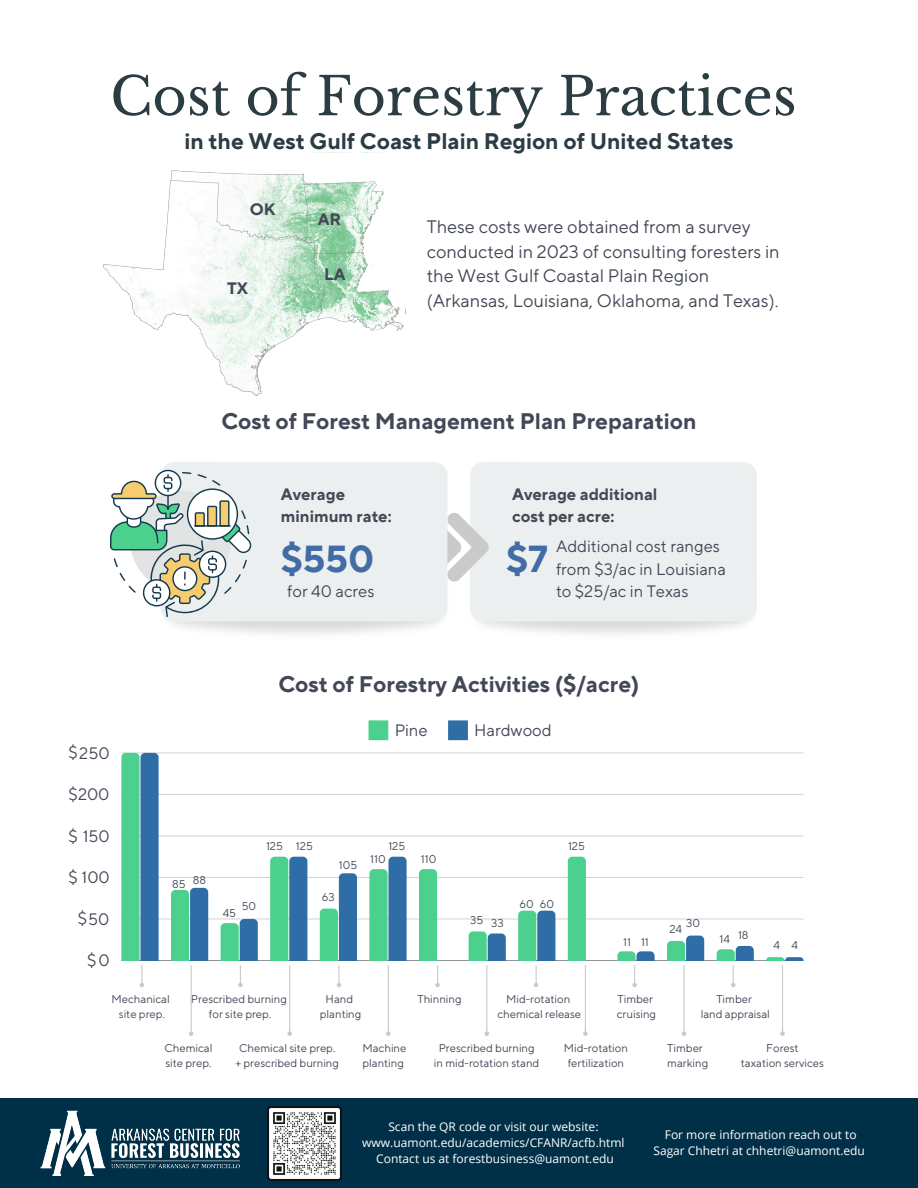
<style>
.page{position:relative;width:918px;height:1188px;background:#fff}
.page>*{position:absolute;margin:0;border:0;box-sizing:border-box;transform-origin:0 0}
.t1{font:52.5px "Libre Baskerville";color:#2b3c42}
.t2{font:700 37.5px "TT Norms Pro";color:#416ca6}
.t3{font:700 22.5px "TT Norms Pro";color:#424856}
.t4{font:700 22.5px "TT Norms Pro";color:#2b3c42}
.t5{font:18px/24.8px "TT Norms Pro";color:#424856}
.t6{font:16.5px/22.5px "TT Norms Pro";color:#424856}
.t7{font:700 16.5px/22.5px "TT Norms Pro";color:#424856}
.t8{font:12px/16px "Open Sans";color:#fff;text-align:center}
.t9{font:11.25px/15px "TT Norms Pro";color:#424856;text-align:center}
</style>
<div class="page">
<div style="left:543px;top:462px;width:214px;height:159px;background:#ecefef"></div>
<svg style="left:447px;top:462px;width:96px;height:159px"></svg>
<div style="left:251px;top:462px;width:196px;height:159px;background:#ecefef"></div>
<svg style="left:110px;top:462px;width:141px;height:159px"></svg>
<hr style="left:194px;top:525px;width:37px;height:2px;background:#153a4f">
<div style="left:0;top:1098px;width:918px;height:90px;background:#003048"></div>
<img style="left:267px;top:1106px;width:75px;height:75px">
<img style="left:40px;top:1110px;width:200px;height:66px">
<svg style="left:369px;top:720px;width:19px;height:20px"></svg>
<svg style="left:448px;top:720px;width:20px;height:20px"></svg>
<hr style="left:121px;top:960px;width:682px;height:1px;background:#424856;opacity:.6">
<hr style="left:121px;top:919px;width:682px;height:1px;background:#e8e9eb">
<hr style="left:121px;top:877px;width:682px;height:1px;background:#d1d3d6">
<hr style="left:121px;top:836px;width:682px;height:1px;background:#eaeaec">
<hr style="left:121px;top:794px;width:682px;height:1px;background:#d3d4d7">
<hr style="left:121px;top:753px;width:682px;height:1px;background:#ebeced">
<svg style="left:171px;top:888px;width:37px;height:72px;background:#45a29e"></svg>
<svg style="left:270px;top:857px;width:37px;height:103px;background:#43a29c"></svg>
<svg style="left:369px;top:857px;width:38px;height:103px;background:#50a5a4"></svg>
<svg style="left:469px;top:931px;width:37px;height:29px"></svg>
<div style="left:568px;top:857px;width:18px;height:103px;background:#4bd08d"></div>
<svg style="left:667px;top:936px;width:37px;height:24px"></svg>
<svg style="left:766px;top:957px;width:37px;height:3px"></svg>
<svg style="left:121px;top:753px;width:38px;height:234px;background:#5aada8"></svg>
<svg style="left:221px;top:919px;width:37px;height:68px"></svg>
<svg style="left:320px;top:873px;width:37px;height:114px"></svg>
<svg style="left:419px;top:869px;width:21px;height:118px"></svg>
<svg style="left:518px;top:911px;width:37px;height:76px"></svg>
<svg style="left:617px;top:951px;width:38px;height:36px"></svg>
<svg style="left:717px;top:946px;width:37px;height:41px"></svg>
<hr style="left:191px;top:965px;width:1px;height:67px;background:#cacaca">
<svg style="left:189px;top:1031px;width:4px;height:5px"></svg>
<hr style="left:289px;top:965px;width:1px;height:67px;background:#cacaca">
<svg style="left:287px;top:1031px;width:5px;height:5px"></svg>
<hr style="left:388px;top:965px;width:1px;height:67px;background:#cacaca">
<svg style="left:386px;top:1031px;width:5px;height:5px"></svg>
<hr style="left:486px;top:965px;width:1px;height:67px;background:#cacaca">
<svg style="left:485px;top:1031px;width:4px;height:5px"></svg>
<hr style="left:585px;top:965px;width:1px;height:67px;background:#cacaca">
<svg style="left:583px;top:1031px;width:5px;height:5px"></svg>
<hr style="left:683px;top:965px;width:2px;height:67px;background:#cacaca">
<svg style="left:682px;top:1031px;width:4px;height:5px"></svg>
<hr style="left:782px;top:965px;width:1px;height:67px;background:#cacaca">
<svg style="left:780px;top:1031px;width:5px;height:5px"></svg>
<img style="left:103px;top:152px;width:303px;height:244px">
<p class="t1" style="left:110px;top:64px;width:688px">Cost of Forestry Practices</p>
<p class="t4" style="left:184px;top:128px;width:550px">in the West Gulf Coast Plain Region of United States</p>
<h3 class="t7" style="left:250px;top:199px;width:27px">OK</h3>
<h3 class="t7" style="left:227px;top:277px;width:22px">TX</h3>
<h3 class="t7" style="left:318px;top:209px;width:25px">AR</h3>
<h3 class="t7" style="left:324px;top:263px;width:23px">LA</h3>
<p class="t5" style="left:427px;top:215px;width:354px">These costs were obtained from a survey conducted in 2023 of consulting foresters in the West Gulf Coastal Plain Region (Arkansas, Louisiana, Oklahoma, and Texas).</p>
<p class="t3" style="left:222px;top:408px;width:476px">Cost of Forest Management Plan Preparation</p>
<p class="t7" style="left:281px;top:483px;width:112px">Average minimum rate:</p>
<p class="t2" style="left:281px;top:537px;width:95px">$550</p>
<p class="t6" style="left:287px;top:581px;width:89px">for 40 acres</p>
<p class="t7" style="left:512px;top:483px;width:147px">Average additional cost per acre:</p>
<p class="t2" style="left:506px;top:537px;width:43px">$7</p>
<p class="t6" style="left:556px;top:536px;width:172px">Additional cost ranges from $3/ac in Louisiana to $25/ac in Texas</p>
<p class="t3" style="left:278px;top:671px;width:363px">Cost of Forestry Activities ($/acre)</p>
<h3 class="t6" style="left:69px;top:742px;width:43px">$250</h3>
<h3 class="t6" style="left:69px;top:784px;width:43px">$200</h3>
<h3 class="t6" style="left:69px;top:825px;width:43px">$ 150</h3>
<h3 class="t6" style="left:69px;top:867px;width:43px">$ 100</h3>
<h3 class="t6" style="left:78px;top:908px;width:33px">$50</h3>
<h3 class="t6" style="left:87px;top:950px;width:24px">$0</h3>
<h3 class="t6" style="left:395px;top:720px;width:34px">Pine</h3>
<h3 class="t6" style="left:474px;top:720px;width:79px">Hardwood</h3>
<p class="t9" style="left:172px;top:875px;width:35px">85 88</p>
<p class="t9" style="left:242px;top:899px;width:16px">50</p>
<p class="t9" style="left:223px;top:906px;width:15px">45</p>
<p class="t9" style="left:266px;top:839px;width:48px">125 125</p>
<p class="t9" style="left:339px;top:858px;width:20px">105</p>
<p class="t9" style="left:322px;top:890px;width:14px">63</p>
<p class="t9" style="left:388px;top:839px;width:18px">125</p>
<p class="t9" style="left:370px;top:852px;width:17px">110</p>
<p class="t9" style="left:421px;top:852px;width:17px">110</p>
<p class="t9" style="left:568px;top:839px;width:18px">125</p>
<p class="t9" style="left:470px;top:914px;width:35px">35 33</p>
<p class="t9" style="left:520px;top:897px;width:36px">60 60</p>
<p class="t9" style="left:623px;top:935px;width:27px">11 11</p>
<p class="t9" style="left:320px;top:992px;width:43px">Hand planting</p>
<p class="t9" style="left:112px;top:992px;width:60px">Mechanical site prep.</p>
<p class="t9" style="left:164px;top:1041px;width:49px;text-align:left">Chemical site prep.</p>
<p class="t9" style="left:235px;top:1041px;width:105px">Chemical site prep. + prescribed burning</p>
<p class="t9" style="left:191px;top:992px;width:98px">Prescribed burning for site prep.</p>
<p class="t9" style="left:362px;top:1041px;width:45px;text-align:left">Machine planting</p>
<p class="t9" style="left:617px;top:992px;width:41px;text-align:left">Timber cruising</p>
<p class="t9" style="left:498px;top:992px;width:85px">Mid-rotation chemical release</p>
<p class="t9" style="left:564px;top:1041px;width:66px">Mid-rotation fertilization</p>
<p class="t9" style="left:417px;top:992px;width:46px">Thinning</p>
<p class="t9" style="left:434px;top:1041px;width:107px">Prescribed burning in mid-rotation stand</p>
<p class="t9" style="left:686px;top:916px;width:15px">30</p>
<p class="t9" style="left:669px;top:922px;width:14px">24</p>
<p class="t9" style="left:720px;top:930px;width:30px">14 18</p>
<p class="t9" style="left:774px;top:938px;width:26px">4 4</p>
<p class="t9" style="left:701px;top:992px;width:71px">Timber<br>land appraisal</p>
<p class="t9" style="left:741px;top:1041px;width:85px">Forest<br>taxation services</p>
<p class="t9" style="left:667px;top:1041px;width:42px;text-align:left">Timber marking</p>
<p class="t8" style="left:362px;top:1119px;width:264px">Scan the QR code or visit our website: www.uamont.edu/academics/CFANR/acfb.html<br>Contact us at forestbusiness@uamont.edu</p>
<p class="t8" style="left:653px;top:1127px;width:213px">For more information reach out to<br>Sagar Chhetri at chhetri@uamont.edu</p>
</div>
